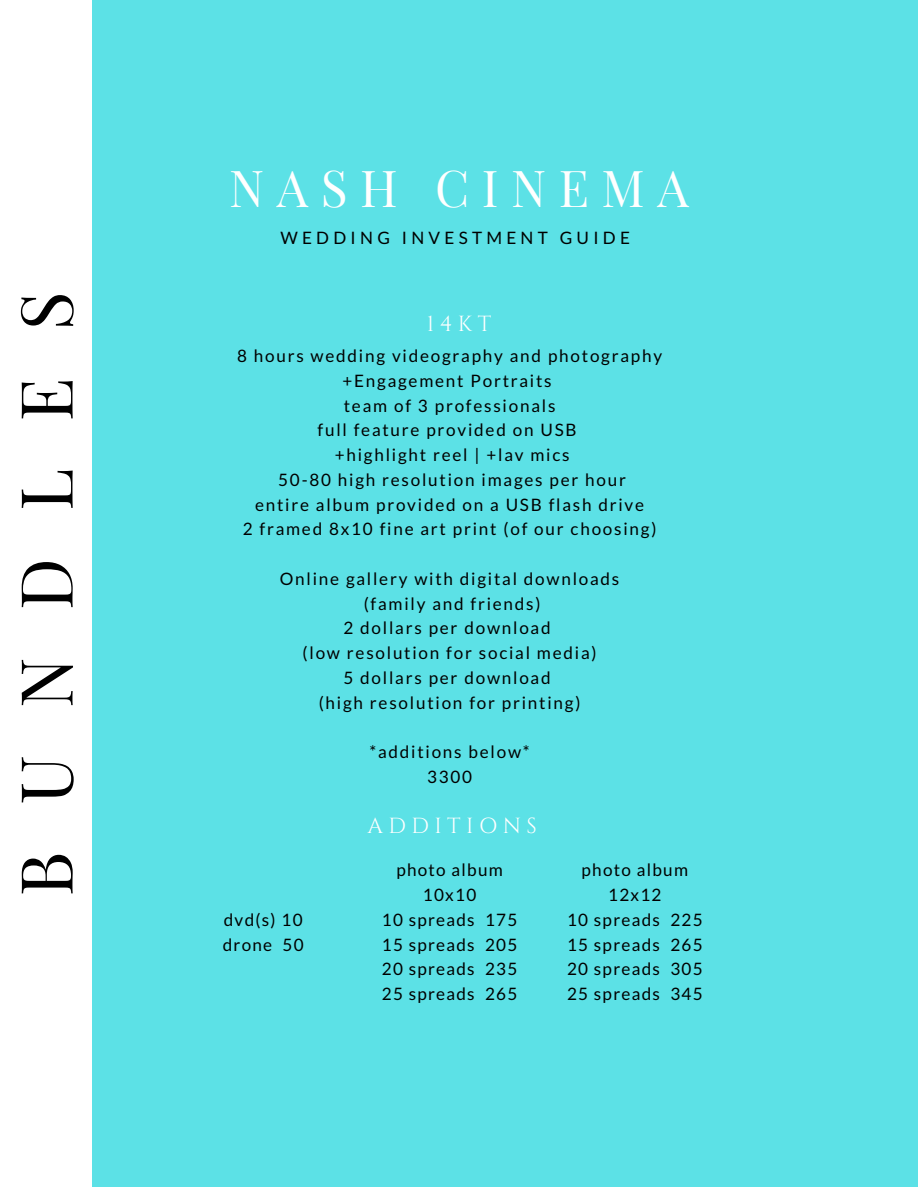
<style>
.page{position:relative;width:918px;height:1188px;background:#fff}
.page>*{position:absolute;margin:0;border:0;box-sizing:border-box;transform-origin:0 0}
.t1{font:72px "Playfair Display SC";letter-spacing:.655em;color:#000}
.t2{font:49.8px "Playfair Display SC";letter-spacing:.25em;color:#fff}
.t3{font:21.75px "Cinzel";letter-spacing:.25em;color:#fff}
.t4{font:17.1px/24.8px "Lato";letter-spacing:.105em;color:#000;text-align:center}
.t5{font:17.1px/24.8px "Lato";letter-spacing:.075em;color:#000;text-align:center}
.t6{font:17.1px "Lato";letter-spacing:.25em;color:#000}
</style>
<div class="page">
<div style="left:92px;top:0;width:826px;height:1188px;background:#5ce1e6"></div>
<hr style="left:0;top:1187px;width:918px;height:1px;background:#fff">
<h1 class="t1" style="left:-5px;top:896px;width:606px;rotate:-90deg">BUNDLES</h1>
<h2 class="t2" style="left:229px;top:153px;width:461px">NASH CINEMA</h2>
<p class="t6" style="left:280px;top:227px;width:351px">WEDDING INVESTMENT GUIDE</p>
<p class="t3" style="left:427px;top:310px;width:66px">14KT</p>
<p class="t4" style="left:237px;top:343px;width:427px">8 hours wedding videography and photography +Engagement Portraits<br>team of 3 professionals<br>full feature provided on USB<br>+highlight reel | +lav mics<br>50-80 high resolution images per hour<br>entire album provided on a USB flash drive<br>2 framed 8x10 fine art print (of our choosing)</p>
<p class="t4" style="left:280px;top:566px;width:341px">Online gallery with digital downloads (family and friends)<br>2 dollars per download<br>(low resolution for social media)<br>5 dollars per download<br>(high resolution for printing)</p>
<p class="t4" style="left:369px;top:739px;width:162px">*additions below*<br>3300</p>
<p class="t3" style="left:368px;top:812px;width:171px">ADDITIONS</p>
<p class="t5" style="left:223px;top:907px;width:83px;text-align:left">dvd(s) 10 drone 50</p>
<p class="t5" style="left:382px;top:857px;width:137px">photo album<br>10x10<br>10 spreads 175<br>15 spreads 205<br>20 spreads 235<br>25 spreads 265</p>
<p class="t5" style="left:567px;top:857px;width:137px">photo album<br>12x12<br>10 spreads 225<br>15 spreads 265<br>20 spreads 305<br>25 spreads 345</p>
</div>
